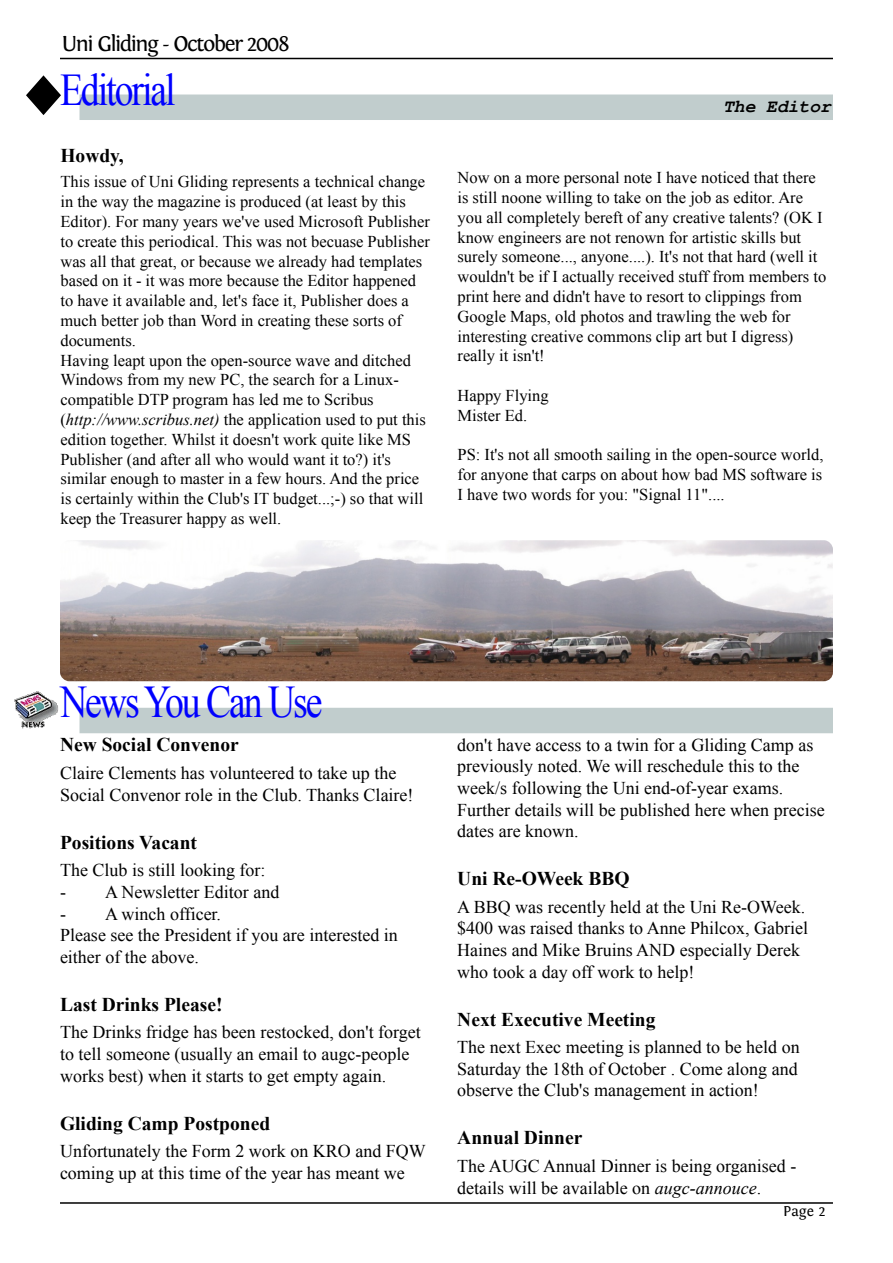
<style>
.page{position:relative;width:893px;height:1263px;background:#fff}
.page>*{position:absolute;margin:0;border:0;box-sizing:border-box;transform-origin:0 0}
.t1{font:45.3px "Times New Roman";letter-spacing:-.055em;color:#00f;scale:.83 1}
.t2{font:22.5px "Fontin";letter-spacing:-.07em;color:#000}
.t3{font:700 19.5px "Times New Roman";color:#000}
.t4{font:18px/21.6px "Times New Roman";color:#000}
.t5{font:italic 700 18px "Tlwg Mono";color:#000}
.t6{font:16.5px/19.8px "Times New Roman";color:#000}
.t7{font:15px "Fontin";color:#000}
.s1{font-style:italic}
</style>
<div class="page">
<hr style="left:60px;top:1202px;width:773px;height:2px;background:#000">
<hr style="left:60px;top:58px;width:773px;height:1px;background:#000">
<div style="left:80px;top:94px;width:753px;height:26px;background:#c1cdcd"></div>
<div style="left:80px;top:708px;width:753px;height:25px;background:#c1cdcd"></div>
<svg style="left:27px;top:76px;width:33px;height:38px"></svg>
<div style="left:26px;top:76px;width:35px;height:39px;border:2px solid #000;border-radius:50%"></div>
<img style="left:60px;top:540px;width:773px;height:141px">
<img style="left:14px;top:691px;width:45px;height:37px">
<h2 class="t2" style="left:62px;top:32px;width:230px">Uni Gliding - October 2008</h2>
<h1 class="t1" style="left:60px;top:64px;width:141px">Editorial</h1>
<p class="t5" style="left:723px;top:95px;width:109px">The Editor</p>
<p class="t3" style="left:60px;top:144px;width:65px">Howdy,</p>
<p class="t6" style="left:60px;top:172px;width:371px">This issue of Uni Gliding represents a technical change in the way the magazine is produced (at least by this Editor). For many years we've used Microsoft Publisher to create this periodical. This was not becuase Publisher was all that great, or because we already had templates based on it - it was more because the Editor happened to have it available and, let's face it, Publisher does a much better job than Word in creating these sorts of documents.<br>Having leapt upon the open-source wave and ditched Windows from my new PC, the search for a Linux&shy;compatible DTP program has led me to Scribus (<span class="s1">http://www.scribus.net)</span> the application used to put this edition together. Whilst it doesn't work quite like MS Publisher (and after all who would want it to?) it's similar enough to master in a few hours. And the price is certainly within the Club's IT budget...;-) so that will keep the Treasurer happy as well.</p>
<p class="t6" style="left:457px;top:168px;width:370px">Now on a more personal note I have noticed that there is still noone willing to take on the job as editor. Are you all completely bereft of any creative talents? (OK I know engineers are not renown for artistic skills but surely someone..., anyone....). It's not that hard (well it wouldn't be if I actually received stuff from members to print here and didn't have to resort to clippings from Google Maps, old photos and trawling the web for interesting creative commons clip art but I digress) really it isn't!</p>
<p class="t6" style="left:457px;top:385px;width:93px">Happy Flying<br>Mister Ed.</p>
<p class="t6" style="left:457px;top:445px;width:367px;text-align:justify">PS: It's not all smooth sailing in the open-source world, for anyone that carps on about how bad MS software is I have two words for you: "Signal 11"....</p>
<h1 class="t1" style="left:60px;top:677px;width:318px">News You Can Use</h1>
<p class="t3" style="left:60px;top:734px;width:180px">New Social Convenor</p>
<p class="t4" style="left:60px;top:762px;width:355px">Claire Clements has volunteered to take up the<br>Social Convenor role in the Club. Thanks Claire!</p>
<p class="t3" style="left:60px;top:831px;width:139px">Positions Vacant</p>
<p class="t4" style="left:60px;top:859px;width:207px">The Club is still looking for:</p>
<p class="t4" style="left:60px;top:881px;width:221px">- A Newsletter Editor and</p>
<p class="t4" style="left:60px;top:903px;width:339px">- A winch officer.<br>Please see the President if you are interested in either of the above.</p>
<p class="t3" style="left:60px;top:993px;width:164px">Last Drinks Please!</p>
<p class="t4" style="left:60px;top:1021px;width:362px">The Drinks fridge has been restocked, don't forget to tell someone (usually an email to augc-people works best) when it starts to get empty again.</p>
<p class="t3" style="left:60px;top:1112px;width:212px">Gliding Camp Postponed</p>
<p class="t4" style="left:60px;top:1140px;width:367px">Unfortunately the Form 2 work on KRO and FQW coming up at this time of the year has meant we</p>
<p class="t4" style="left:457px;top:734px;width:369px">don't have access to a twin for a Gliding Camp as previously noted. We will reschedule this to the week/s following the Uni end-of-year exams.<br>Further details will be published here when precise dates are known.</p>
<p class="t3" style="left:457px;top:868px;width:174px">Uni Re-OWeek BBQ</p>
<p class="t4" style="left:457px;top:896px;width:352px">A BBQ was recently held at the Uni Re-OWeek. $400 was raised thanks to Anne Philcox, Gabriel Haines and Mike Bruins AND especially Derek who took a day off work to help!</p>
<p class="t3" style="left:457px;top:1008px;width:200px">Next Executive Meeting</p>
<p class="t4" style="left:457px;top:1036px;width:344px;text-align:justify">The next Exec meeting is planned to be held on Saturday the 18th of October . Come along and observe the Club's management in action!</p>
<p class="t3" style="left:457px;top:1127px;width:127px">Annual Dinner</p>
<p class="t4" style="left:457px;top:1155px;width:341px">The AUGC Annual Dinner is being organised - details will be available on <span class="s1">augc-annouce</span>.</p>
<p class="t7" style="left:783px;top:1203px;width:44px">Page 2</p>
</div>
